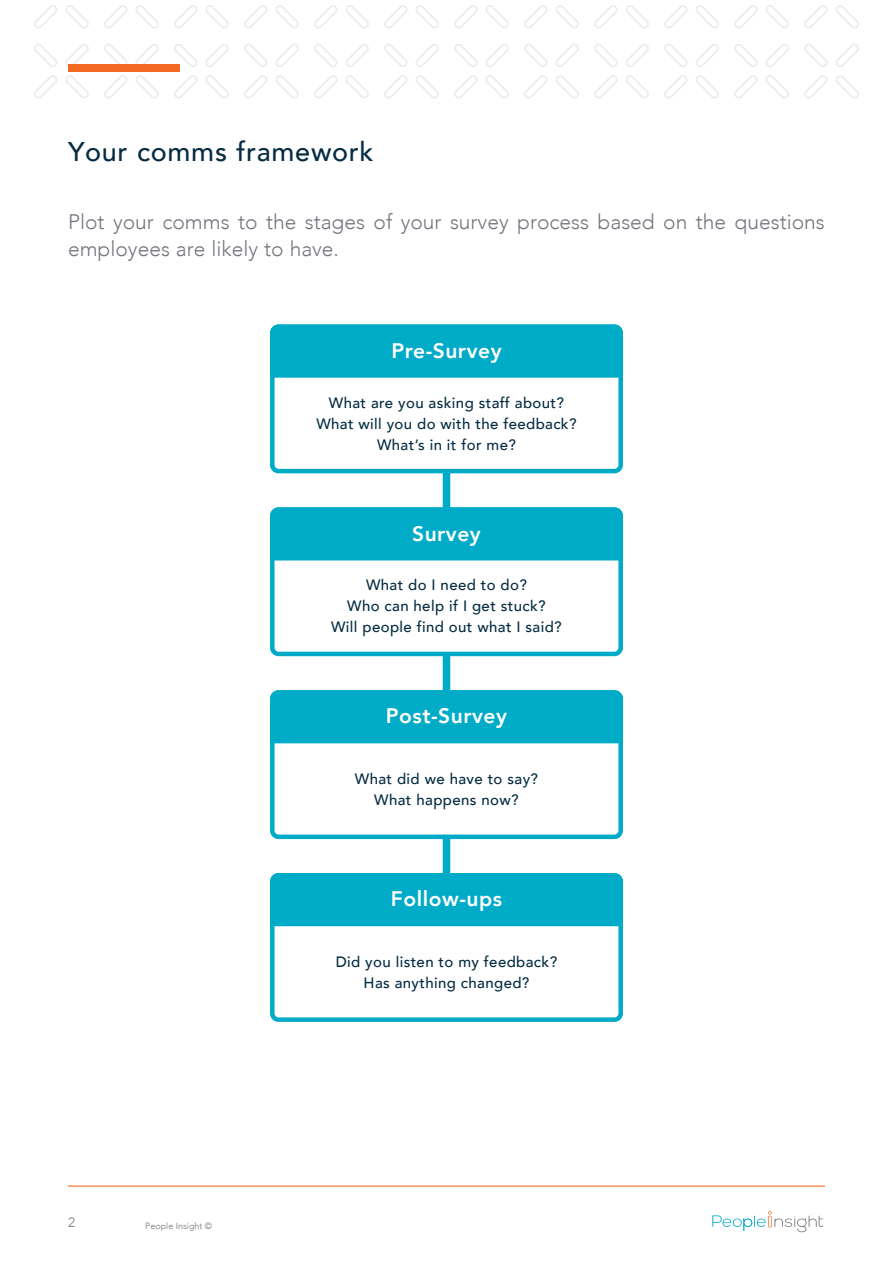
<style>
.page{position:relative;width:893px;height:1263px;background:#fff}
.page>*{position:absolute;margin:0;border:0;box-sizing:border-box;transform-origin:0 0}
.t1{font:500 27px "Avenir";letter-spacing:.025em;color:#052c42}
.t2{font:300 21px/27px "Avenir";color:#75757e}
.t3{font:800 21px "Avenir";letter-spacing:.025em;color:#fff}
.t4{font:500 15px/21px "Avenir";letter-spacing:.025em;color:#052c42;text-align:center}
.t5{font:300 13.5px "Avenir";color:#75757e}
.t6{font:300 9px "Avenir";color:#75757e}
</style>
<div class="page">
<svg style="left:712px;top:1211px;width:111px;height:21px"></svg>
<hr style="left:68px;top:1185px;width:757px;height:1px;background:#f36a23">
<div style="left:443px;top:348px;width:7px;height:650px;background:#00abc8"></div>
<div style="left:272px;top:327px;width:349px;height:144px;background:#fff;border-radius:6px"></div>
<div style="left:270px;top:324px;width:353px;height:149px;border:4px solid #00abc8;border-radius:6px"></div>
<div style="left:270px;top:324px;width:353px;height:54px;background:#00abc8"></div>
<div style="left:272px;top:510px;width:349px;height:144px;background:#fff;border-radius:6px"></div>
<div style="left:270px;top:507px;width:353px;height:149px;border:4px solid #00abc8;border-radius:6px"></div>
<div style="left:270px;top:507px;width:353px;height:53px;background:#00abc8"></div>
<div style="left:272px;top:692px;width:349px;height:145px;background:#fff;border-radius:6px"></div>
<div style="left:270px;top:690px;width:353px;height:149px;border:4px solid #00abc8;border-radius:6px"></div>
<div style="left:270px;top:690px;width:353px;height:53px;background:#00abc8"></div>
<div style="left:272px;top:875px;width:349px;height:145px;background:#fff;border-radius:6px"></div>
<div style="left:270px;top:873px;width:353px;height:149px;border:4px solid #00abc8;border-radius:6px"></div>
<div style="left:270px;top:873px;width:353px;height:53px;background:#00abc8"></div>
<svg style="left:34px;top:5px;width:23px;height:23px"></svg>
<svg style="left:65px;top:5px;width:24px;height:23px"></svg>
<svg style="left:104px;top:5px;width:23px;height:23px"></svg>
<svg style="left:135px;top:5px;width:24px;height:23px"></svg>
<svg style="left:174px;top:5px;width:23px;height:23px"></svg>
<svg style="left:206px;top:5px;width:23px;height:23px"></svg>
<svg style="left:244px;top:5px;width:23px;height:23px"></svg>
<svg style="left:276px;top:5px;width:23px;height:23px"></svg>
<svg style="left:314px;top:5px;width:23px;height:23px"></svg>
<svg style="left:346px;top:5px;width:23px;height:23px"></svg>
<svg style="left:384px;top:5px;width:23px;height:23px"></svg>
<svg style="left:416px;top:5px;width:23px;height:23px"></svg>
<svg style="left:454px;top:5px;width:23px;height:23px"></svg>
<svg style="left:486px;top:5px;width:23px;height:23px"></svg>
<svg style="left:524px;top:5px;width:23px;height:23px"></svg>
<svg style="left:556px;top:5px;width:23px;height:23px"></svg>
<svg style="left:594px;top:5px;width:23px;height:23px"></svg>
<svg style="left:626px;top:5px;width:23px;height:23px"></svg>
<svg style="left:664px;top:5px;width:23px;height:23px"></svg>
<svg style="left:696px;top:5px;width:23px;height:23px"></svg>
<svg style="left:734px;top:5px;width:23px;height:23px"></svg>
<svg style="left:766px;top:5px;width:23px;height:23px"></svg>
<svg style="left:804px;top:5px;width:24px;height:23px"></svg>
<svg style="left:836px;top:5px;width:23px;height:23px"></svg>
<svg style="left:34px;top:44px;width:23px;height:23px"></svg>
<svg style="left:34px;top:75px;width:23px;height:23px"></svg>
<svg style="left:65px;top:44px;width:24px;height:22px"></svg>
<svg style="left:65px;top:75px;width:24px;height:23px"></svg>
<svg style="left:104px;top:44px;width:23px;height:20px"></svg>
<svg style="left:104px;top:75px;width:23px;height:23px"></svg>
<svg style="left:135px;top:44px;width:24px;height:20px"></svg>
<svg style="left:135px;top:75px;width:24px;height:23px"></svg>
<svg style="left:174px;top:44px;width:23px;height:24px"></svg>
<svg style="left:174px;top:75px;width:23px;height:23px"></svg>
<svg style="left:206px;top:44px;width:23px;height:23px"></svg>
<svg style="left:206px;top:75px;width:23px;height:23px"></svg>
<svg style="left:244px;top:44px;width:23px;height:23px"></svg>
<svg style="left:244px;top:75px;width:23px;height:23px"></svg>
<svg style="left:276px;top:44px;width:23px;height:23px"></svg>
<svg style="left:276px;top:75px;width:23px;height:23px"></svg>
<svg style="left:314px;top:44px;width:23px;height:23px"></svg>
<svg style="left:314px;top:75px;width:23px;height:23px"></svg>
<svg style="left:346px;top:44px;width:23px;height:23px"></svg>
<svg style="left:346px;top:75px;width:23px;height:23px"></svg>
<svg style="left:384px;top:44px;width:23px;height:23px"></svg>
<svg style="left:384px;top:75px;width:23px;height:23px"></svg>
<svg style="left:416px;top:44px;width:23px;height:23px"></svg>
<svg style="left:416px;top:75px;width:23px;height:23px"></svg>
<svg style="left:454px;top:44px;width:23px;height:23px"></svg>
<svg style="left:454px;top:75px;width:23px;height:23px"></svg>
<svg style="left:486px;top:44px;width:23px;height:23px"></svg>
<svg style="left:486px;top:75px;width:23px;height:23px"></svg>
<svg style="left:524px;top:44px;width:23px;height:23px"></svg>
<svg style="left:524px;top:75px;width:23px;height:23px"></svg>
<svg style="left:556px;top:44px;width:23px;height:23px"></svg>
<svg style="left:556px;top:75px;width:23px;height:23px"></svg>
<svg style="left:594px;top:44px;width:23px;height:23px"></svg>
<svg style="left:594px;top:75px;width:23px;height:23px"></svg>
<svg style="left:626px;top:44px;width:23px;height:23px"></svg>
<svg style="left:626px;top:75px;width:23px;height:23px"></svg>
<svg style="left:664px;top:44px;width:23px;height:23px"></svg>
<svg style="left:664px;top:75px;width:23px;height:23px"></svg>
<svg style="left:696px;top:44px;width:23px;height:23px"></svg>
<svg style="left:696px;top:75px;width:23px;height:23px"></svg>
<svg style="left:734px;top:44px;width:24px;height:23px"></svg>
<svg style="left:734px;top:75px;width:23px;height:23px"></svg>
<svg style="left:766px;top:44px;width:23px;height:23px"></svg>
<svg style="left:766px;top:75px;width:23px;height:23px"></svg>
<svg style="left:804px;top:44px;width:24px;height:23px"></svg>
<svg style="left:804px;top:75px;width:24px;height:23px"></svg>
<svg style="left:836px;top:44px;width:23px;height:23px"></svg>
<svg style="left:836px;top:75px;width:23px;height:23px"></svg>
<div style="left:68px;top:64px;width:111px;height:8px;background:#f36a23"></div>
<p class="t1" style="left:68px;top:128px;width:307px">Your comms framework</p>
<p class="t2" style="left:68px;top:209px;width:758px">Plot your comms to the stages of your survey process based on the questions employees are likely to have.</p>
<p class="t3" style="left:391px;top:334px;width:112px">Pre-Survey</p>
<p class="t4" style="left:329px;top:391px;width:237px">What are you asking staff about?</p>
<p class="t4" style="left:316px;top:412px;width:262px">What will you do with the feedback?<br>What’s in it for me?</p>
<p class="t3" style="left:412px;top:517px;width:70px">Survey</p>
<p class="t4" style="left:366px;top:574px;width:162px">What do I need to do?</p>
<p class="t4" style="left:347px;top:595px;width:200px">Who can help if I get stuck?</p>
<p class="t4" style="left:331px;top:616px;width:232px">Will people find out what I said?</p>
<p class="t3" style="left:386px;top:700px;width:123px">Post-Survey</p>
<p class="t4" style="left:355px;top:767px;width:185px">What did we have to say?</p>
<p class="t4" style="left:374px;top:788px;width:146px">What happens now?</p>
<p class="t3" style="left:391px;top:883px;width:113px">Follow-ups</p>
<p class="t5" style="left:68px;top:1214px;width:9px">2</p>
<p class="t6" style="left:145px;top:1221px;width:68px">People Insight ©</p>
<p class="t4" style="left:336px;top:950px;width:223px">Did you listen to my feedback?</p>
<p class="t4" style="left:364px;top:971px;width:167px">Has anything changed?</p>
</div>
